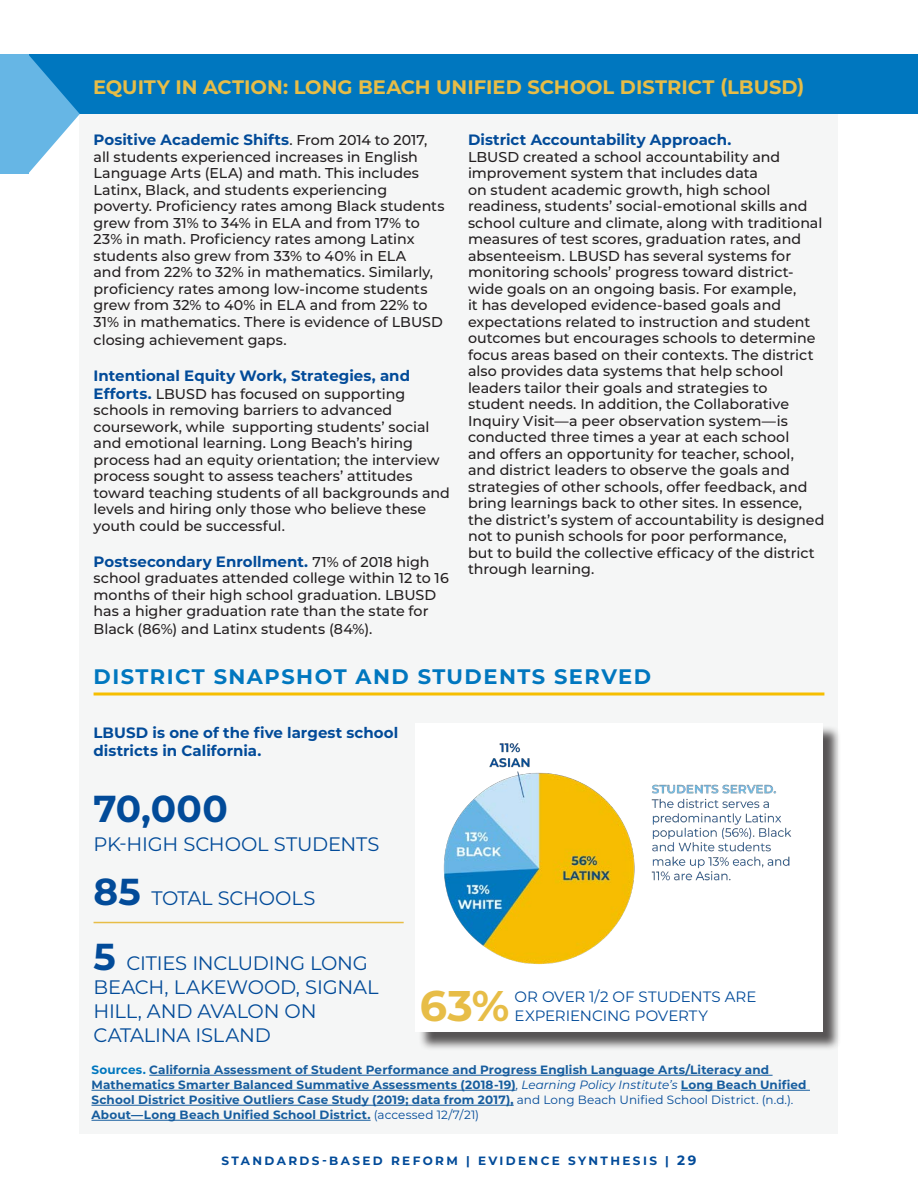
<style>
.page{position:relative;width:918px;height:1188px;background:#fff}
.page>*{position:absolute;margin:0;border:0;box-sizing:border-box;transform-origin:0 0}
.Body_Text{font:700 42.9px "Montserrat";color:#e7bd47}
.Body_Text-2{font:700 37.5px "Montserrat";color:#024b99}
.Section_Title{font:700 21px "Montserrat";letter-spacing:.07em;color:#0077bf}
.Body_Text-3{font:19.5px/24px "Montserrat";letter-spacing:-.01em;color:#024b99}
.Body_Text-4{font:700 19.5px "Montserrat";color:#e7bd47}
.Body_Text-5{font:700 15px/18px "Montserrat";color:#024b99}
.Body_Text-6{font:15px/19.5px "Montserrat";color:#024b99}
.Body_Text-7{font:500 14.25px/16.5px "Montserrat";color:#231f20}
.Bullets{font:700 12px/15px "Montserrat";letter-spacing:.01em;color:#175d9e}
.t1{font:700 12px "Montserrat";letter-spacing:.2em;color:#024b99}
.s1{font-weight:500;font-size:14.25px;color:#231f20}
.s2{font-weight:700;font-size:15px;color:#024b99}
.s3{font-weight:700;font-size:37.5px}
.s4{color:#0077bf}
.s5{font-weight:400;color:#024b99}
.s6{font-weight:400;font-style:italic;color:#024b99}
.s7{font-size:13.5px}
</style>
<div class="page">
<div style="left:28px;top:54px;width:890px;height:60px;background:#0077bf"></div>
<div style="left:80px;top:114px;width:758px;height:1020px;background:#f5f6f6"></div>
<div style="left:0;top:54px;width:29px;height:120px;background:#66b6e5"></div>
<svg style="left:29px;top:55px;width:51px;height:118px"></svg>
<div style="left:418px;top:725px;width:424px;height:326px;background:#231f20;opacity:.75"></div>
<img style="left:418px;top:725px;width:405px;height:307px">
<hr style="left:94px;top:693px;width:730px;height:3px;background:#f6be00">
<hr style="left:94px;top:922px;width:310px;height:1px;background:#e7bd47">
<hr style="left:149px;top:1075px;width:624px;height:1px;background:#175d9e">
<hr style="left:92px;top:1090px;width:424px;height:1px;background:#175d9e">
<hr style="left:681px;top:1090px;width:129px;height:1px;background:#175d9e">
<hr style="left:92px;top:1105px;width:422px;height:1px;background:#175d9e">
<hr style="left:92px;top:1120px;width:279px;height:1px;background:#175d9e">
<p class="Body_Text-4" style="left:93px;top:73px;width:713px">EQUITY IN ACTION: LONG BEACH UNIFIED SCHOOL DISTRICT (LBUSD)</p>
<p class="Body_Text-5" style="left:94px;top:130px;width:335px">Positive Academic Shifts<span class="s1">. From 2014 to 2017,</span></p>
<p class="Body_Text-7" style="left:94px;top:148px;width:353px">all students experienced increases in English Language Arts (ELA) and math. This includes Latinx, Black, and students experiencing poverty. Proficiency rates among Black students grew from 31% to 34% in ELA and from 17% to 23% in math. Proficiency rates among Latinx students also grew from 33% to 40% in ELA<br>and from 22% to 32% in mathematics. Similarly, proficiency rates among low-income students grew from 32% to 40% in ELA and from 22% to 31% in mathematics. There is evidence of LBUSD</p>
<p class="Body_Text-7" style="left:94px;top:331px;width:195px">closing achievement gaps.</p>
<p class="Body_Text-5" style="left:94px;top:365px;width:318px">Intentional Equity Work, Strategies, and</p>
<p class="Body_Text-7" style="left:94px;top:385px;width:358px"><span class="s2">Efforts.</span> LBUSD has focused on supporting schools in removing barriers to advanced coursework, while supporting students’ social and emotional learning. Long Beach’s hiring process had an equity orientation; the interview process sought to assess teachers’ attitudes toward teaching students of all backgrounds and levels and hiring only those who believe these youth could be successful.</p>
<p class="Body_Text-5" style="left:94px;top:551px;width:337px">Postsecondary Enrollment. <span class="s1">71% of 2018 high</span></p>
<p class="Body_Text-7" style="left:94px;top:569px;width:357px">school graduates attended college within 12 to 16 months of their high school graduation. LBUSD has a higher graduation rate than the state for</p>
<p class="Body_Text-7" style="left:94px;top:620px;width:280px">Black (86%) and Latinx students (84%).</p>
<p class="Body_Text-5" style="left:468px;top:130px;width:265px">District Accountability Approach.</p>
<p class="Body_Text-7" style="left:468px;top:148px;width:358px">LBUSD created a school accountability and improvement system that includes data<br>on student academic growth, high school readiness, students’ social-emotional skills and school culture and climate, along with traditional measures of test scores, graduation rates, and absenteeism. LBUSD has several systems for monitoring schools’ progress toward district&shy;wide goals on an ongoing basis. For example,<br>it has developed evidence-based goals and expectations related to instruction and student outcomes but encourages schools to determine focus areas based on their contexts. The district also provides data systems that help school leaders tailor their goals and strategies to student needs. In addition, the Collaborative Inquiry Visit—a peer observation system—is conducted three times a year at each school<br>and offers an opportunity for teacher, school, and district leaders to observe the goals and strategies of other schools, offer feedback, and bring learnings back to other sites. In essence, the district’s system of accountability is designed not to punish schools for poor performance,<br>but to build the collective efficacy of the district through learning.</p>
<p class="Section_Title" style="left:94px;top:661px;width:559px">DISTRICT SNAPSHOT AND STUDENTS SERVED</p>
<p class="Body_Text-5" style="left:94px;top:722px;width:306px">LBUSD is one of the five largest school districts in California.</p>
<p class="Body_Text-2" style="left:94px;top:782px;width:136px">70,000</p>
<p class="Body_Text-3" style="left:94px;top:831px;width:287px">PK-HIGH SCHOOL STUDENTS</p>
<p class="Body_Text-3" style="left:94px;top:886px;width:223px"><span class="s3">85</span> TOTAL SCHOOLS</p>
<p class="Body_Text-3" style="left:94px;top:950px;width:286px"><span class="s3">5</span> CITIES INCLUDING LONG<br>BEACH, LAKEWOOD, SIGNAL<br>HILL, AND AVALON ON<br>CATALINA ISLAND</p>
<p class="Body_Text" style="left:420px;top:975px;width:91px">63%</p>
<p class="Body_Text-6" style="left:515px;top:986px;width:243px">OR OVER 1/2 OF STUDENTS ARE<br>EXPERIENCING POVERTY</p>
<p class="Bullets" style="left:92px;top:1062px;width:717px"><span class="s4">Sources.</span> California Assessment of Student Performance and Progress English Language Arts/Literacy and Mathematics Smarter Balanced Summative Assessments (2018-19)<span class="s5">,</span> <span class="s6">Learning Policy Institute’s</span> Long Beach Unified School District Positive Outliers Case Study (2019; data from 2017), <span class="s5">and Long Beach Unified School District. (n.d.).<br></span>About—Long Beach Unified School District. <span class="s5">(accessed 12/7/21)</span></p>
<p class="t1" style="left:222px;top:1153px;width:476px">STANDARDS-BASED REFORM | EVIDENCE SYNTHESIS | <span class="s7">29</span></p>
</div>
